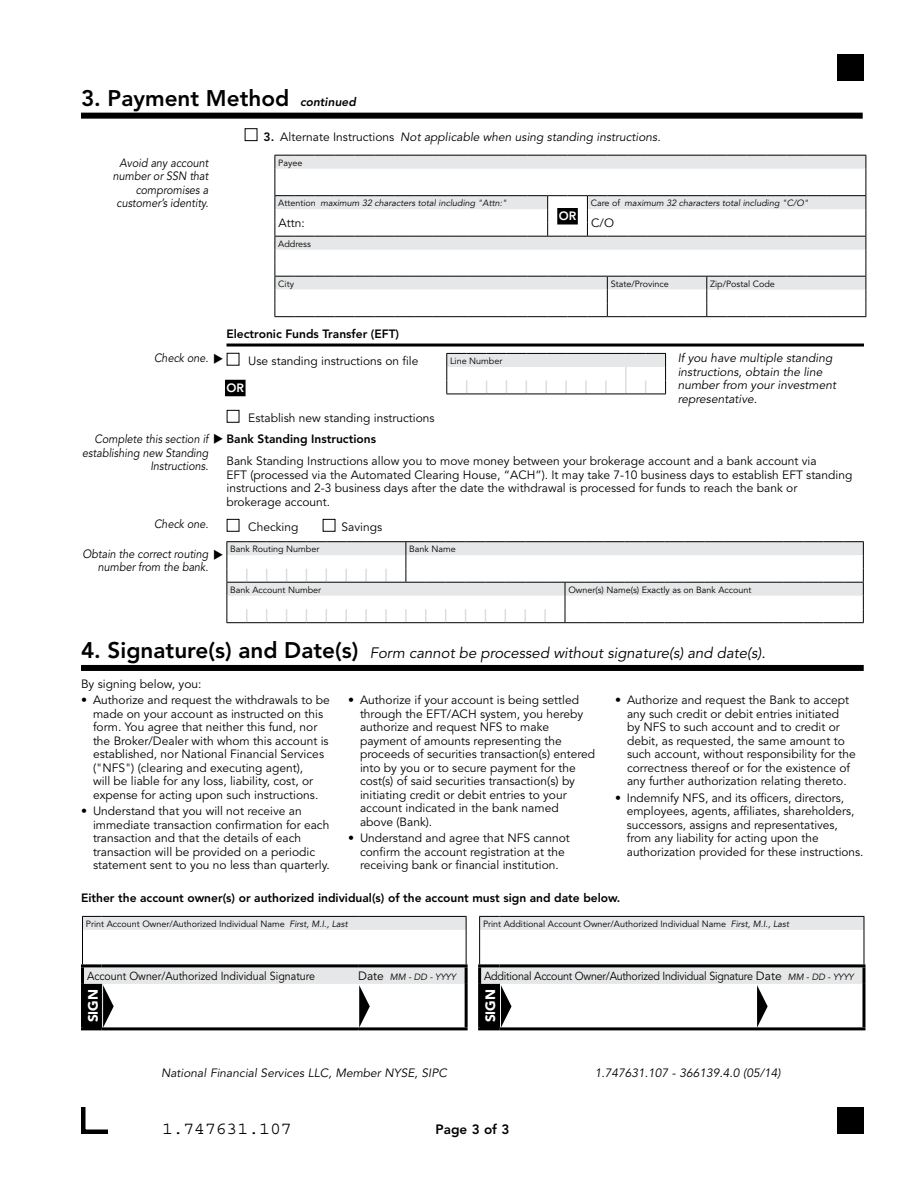
<style>
.page{position:relative;width:918px;height:1188px;background:#fff}
.page>*{position:absolute;margin:0;border:0;box-sizing:border-box;transform-origin:0 0}
.t1{font:800 22.5px "Avenir LT Std";color:#000}
.t2{font:18px "Courier Std";color:#000}
.t3{font:italic 15px "Avenir LT Std";color:#000}
.t4{font:900 13.5px "Avenir LT Std";color:#fff}
.t5{font:800 13.5px "Avenir LT Std";color:#000}
.t6{font:12px/13.5px "Avenir LT Std";color:#000}
.t7{font:italic 12px/13.5px "Avenir LT Std";color:#000}
.t8{font:italic 12px/13.5px "Avenir LT Std";color:#000;text-align:right;scale:.9 1}
.t9{font:800 12px "Avenir LT Std";color:#000}
.t10{font:italic 800 12px "Avenir LT Std";color:#000}
.t11{font:800 12px "Avenir LT Std";color:#fff}
.t12{font:11.7px "Avenir LT Std";letter-spacing:-.02em;color:#000;scale:.92 1}
.t13{font:11.7px "Avenir LT Std";color:#000;scale:.92 1}
.t14{font:9px "Avenir LT Std";color:#000}
.t15{font:italic 9px "Avenir LT Std";color:#000}
.s1{font-weight:400;font-style:italic;font-size:15px}
.s2{font-weight:800;font-style:normal}
.s3{font-style:normal}
.s4{font-style:italic}
.s5{font-weight:800}
.s6{font-weight:800;font-style:normal;font-size:22.5px}
.s7{font-style:normal;font-size:12px}
.s8{font-size:12px}
.s9{font-style:italic;font-size:9px}
</style>
<div class="page">
<div style="left:81px;top:113px;width:782px;height:6px;background:#000"></div>
<div style="left:245px;top:128px;width:12px;height:13px;border:1px solid #000"></div>
<svg style="left:274px;top:155px;width:593px;height:162px"></svg>
<div style="left:557px;top:208px;width:21px;height:17px;background:#000"></div>
<hr style="left:227px;top:344px;width:637px;height:3px;background:#000">
<div style="left:225px;top:380px;width:21px;height:16px;background:#000"></div>
<div style="left:227px;top:353px;width:12px;height:13px;border:1px solid #000"></div>
<svg style="left:446px;top:353px;width:220px;height:42px"></svg>
<div style="left:227px;top:410px;width:12px;height:13px;border:1px solid #000"></div>
<div style="left:227px;top:519px;width:12px;height:13px;border:1px solid #000"></div>
<div style="left:323px;top:519px;width:12px;height:13px;border:1px solid #000"></div>
<svg style="left:227px;top:541px;width:637px;height:82px"></svg>
<div style="left:81px;top:665px;width:783px;height:6px;background:#000"></div>
<svg style="left:84px;top:917px;width:780px;height:67px"></svg>
<svg style="left:82px;top:916px;width:20px;height:14px"></svg>
<hr style="left:102px;top:916px;width:256px;height:1px;background:#000">
<hr style="left:358px;top:916px;width:109px;height:1px;background:#000">
<svg style="left:864px;top:917px;width:1px;height:13px"></svg>
<hr style="left:466px;top:930px;width:1px;height:34px;background:#000">
<hr style="left:864px;top:930px;width:1px;height:34px;background:#000">
<hr style="left:465px;top:967px;width:3px;height:17px;background:#000">
<hr style="left:862px;top:967px;width:3px;height:17px;background:#000">
<hr style="left:81px;top:984px;width:3px;height:43px;background:#000">
<hr style="left:862px;top:984px;width:3px;height:43px;background:#000">
<svg style="left:479px;top:916px;width:20px;height:14px"></svg>
<hr style="left:499px;top:916px;width:257px;height:1px;background:#000">
<hr style="left:756px;top:916px;width:108px;height:1px;background:#000">
<hr style="left:358px;top:964px;width:110px;height:3px;background:#000">
<hr style="left:756px;top:964px;width:109px;height:3px;background:#000">
<svg style="left:466px;top:917px;width:1px;height:13px"></svg>
<hr style="left:81px;top:1027px;width:21px;height:3px;background:#000">
<hr style="left:102px;top:1027px;width:256px;height:3px;background:#000">
<hr style="left:358px;top:1027px;width:110px;height:3px;background:#000">
<hr style="left:478px;top:1027px;width:21px;height:3px;background:#000">
<hr style="left:499px;top:1027px;width:257px;height:3px;background:#000">
<hr style="left:756px;top:1027px;width:109px;height:3px;background:#000">
<hr style="left:82px;top:930px;width:1px;height:34px;background:#000">
<hr style="left:479px;top:930px;width:1px;height:34px;background:#000">
<hr style="left:81px;top:964px;width:21px;height:3px;background:#000">
<hr style="left:81px;top:967px;width:3px;height:17px;background:#000">
<hr style="left:102px;top:964px;width:256px;height:3px;background:#000">
<hr style="left:478px;top:964px;width:21px;height:3px;background:#000">
<hr style="left:478px;top:967px;width:3px;height:17px;background:#000">
<hr style="left:499px;top:964px;width:257px;height:3px;background:#000">
<svg style="left:84px;top:984px;width:428px;height:45px"></svg>
<svg style="left:757px;top:985px;width:11px;height:43px"></svg>
<div style="left:837px;top:54px;width:27px;height:27px;background:#000"></div>
<div style="left:837px;top:1107px;width:27px;height:27px;background:#000"></div>
<svg style="left:81px;top:1107px;width:27px;height:27px"></svg>
<h1 class="t1" style="left:81px;top:84px;width:214px">3. Payment Method<span class="s1">.</span></h1>
<p class="t7" style="left:264px;top:130px;width:399px"><span class="s2">3.</span> <span class="s3">Alternate Instructions</span> Not applicable when using standing instructions.</p>
<p class="t8" style="left:113px;top:156px;width:108px">Avoid any account number or SSN that compromises a customer’s identity.</p>
<p class="t14" style="left:278px;top:157px;width:26px">Payee</p>
<p class="t10" style="left:300px;top:95px;width:58px">continued</p>
<p class="t15" style="left:591px;top:198px;width:219px"><span class="s3">Care of</span> maximum 32 characters total including "C/O"</p>
<p class="t15" style="left:278px;top:198px;width:230px"><span class="s3">Attention</span> maximum 32 characters total including "Attn:"</p>
<p class="t11" style="left:559px;top:209px;width:19px">OR</p>
<p class="t6" style="left:279px;top:216px;width:28px">Attn:</p>
<p class="t6" style="left:591px;top:216px;width:24px">C/O</p>
<p class="t14" style="left:278px;top:238px;width:34px">Address</p>
<p class="t14" style="left:278px;top:278px;width:17px">City</p>
<p class="t14" style="left:611px;top:278px;width:60px">State/Province</p>
<p class="t14" style="left:710px;top:278px;width:66px">Zip/Postal Code</p>
<p class="t9" style="left:227px;top:327px;width:174px">Electronic Funds Transfer (EFT)</p>
<p class="t8" style="left:154px;top:352px;width:79px">Check one. ◆</p>
<p class="t6" style="left:248px;top:355px;width:172px">Use standing instructions on file</p>
<p class="t11" style="left:226px;top:381px;width:19px">OR</p>
<p class="t14" style="left:450px;top:355px;width:54px">Line Number</p>
<p class="t7" style="left:678px;top:352px;width:160px">If you have multiple standing instructions, obtain the line number from your investment representative.</p>
<p class="t6" style="left:95px;top:408px;width:342px;line-height:20.9px;text-indent:154px">Establish new standing instructions<br><span class="s4">Complete this section if</span> ◆ <span class="s5">Bank Standing Instructions</span></p>
<p class="t8" style="left:82px;top:446px;width:142px">establishing new Standing<br>Instructions.</p>
<p class="t6" style="left:227px;top:454px;width:627px">Bank Standing Instructions allow you to move money between your brokerage account and a bank account via<br>EFT (processed via the Automated Clearing House, “ACH”). It may take 7-10 business days to establish EFT standing instructions and 2-3 business days after the date the withdrawal is processed for funds to reach the bank or brokerage account.</p>
<p class="t8" style="left:154px;top:518px;width:62px">Check one.</p>
<p class="t6" style="left:248px;top:521px;width:52px">Checking</p>
<p class="t6" style="left:342px;top:521px;width:42px">Savings</p>
<p class="t8" style="left:83px;top:547px;width:158px;text-align:center">Obtain the correct routing ◆ number from the bank.</p>
<p class="t14" style="left:230px;top:544px;width:91px">Bank Routing Number</p>
<p class="t14" style="left:409px;top:544px;width:48px">Bank Name</p>
<p class="t14" style="left:230px;top:584px;width:93px">Bank Account Number</p>
<p class="t14" style="left:568px;top:584px;width:185px">Owner(s) Name(s) Exactly as on Bank Account</p>
<p class="t3" style="left:81px;top:644px;width:686px"><span class="s6">4. Signature(s) and Date(s)</span> Form cannot be processed without signature(s) and date(s).</p>
<p class="t6" style="left:81px;top:677px;width:122px">By signing below, you:</p>
<p class="t6" style="left:93px;top:694px;width:238px;text-indent:-12px">• Authorize and request the withdrawals to be made on your account as instructed on this form. You agree that neither this fund, nor the Broker/Dealer with whom this account is established, nor National Financial Services ("NFS") (clearing and executing agent),<br>will be liable for any loss, liability, cost, or expense for acting upon such instructions.</p>
<p class="t6" style="left:93px;top:805px;width:238px;text-indent:-12px">• Understand that you will not receive an immediate transaction confirmation for each transaction and that the details of each transaction will be provided on a periodic statement sent to you no less than quarterly.</p>
<p class="t6" style="left:360px;top:694px;width:237px;text-indent:-12px">• Authorize if your account is being settled through the EFT/ACH system, you hereby authorize and request NFS to make payment of amounts representing the proceeds of securities transaction(s) entered into by you or to secure payment for the cost(s) of said securities transaction(s) by initiating credit or debit entries to your account indicated in the bank named<br>above (Bank).</p>
<p class="t6" style="left:348px;top:832px;width:223px;text-align:center">• Understand and agree that NFS cannot confirm the account registration at the receiving bank or financial institution.</p>
<p class="t6" style="left:627px;top:694px;width:230px;text-indent:-12px">• Authorize and request the Bank to accept any such credit or debit entries initiated<br>by NFS to such account and to credit or debit, as requested, the same amount to such account, without responsibility for the correctness thereof or for the existence of any further authorization relating thereto.</p>
<p class="t6" style="left:627px;top:791px;width:238px;text-indent:-12px">• Indemnify NFS, and its officers, directors, employees, agents, affiliates, shareholders, successors, assigns and representatives, from any liability for acting upon the authorization provided for these instructions.</p>
<p class="t9" style="left:81px;top:890px;width:541px">Either the account owner(s) or authorized individual(s) of the account must sign and date below.</p>
<p class="t14" style="left:86px;top:918px;width:263px">Print Account Owner/Authorized Individual Name <span class="s4">First, M.I., Last</span></p>
<p class="t14" style="left:483px;top:918px;width:308px">Print Additional Account Owner/Authorized Individual Name <span class="s4">First, M.I., Last</span></p>
<p class="t13" style="left:87px;top:969px;width:250px">Account Owner/Authorized Individual Signature</p>
<p class="t15" style="left:358px;top:972px;width:99px"><span class="s7">Date</span> MM - DD - YYYY</p>
<p class="t12" style="left:484px;top:969px;width:403px">Additional Account Owner/Authorized Individual Signature <span class="s8">Date</span> <span class="s9">MM - DD - YYYY</span></p>
<p class="t4" style="left:85px;top:1022px;width:35px;rotate:-90deg">SIGN</p>
<p class="t4" style="left:482px;top:1022px;width:35px;rotate:-90deg">SIGN</p>
<p class="t7" style="left:161px;top:1066px;width:287px">National Financial Services LLC, Member NYSE, SIPC</p>
<p class="t7" style="left:595px;top:1066px;width:187px">1.747631.107 - 366139.4.0 (05/14)</p>
<h2 class="t2" style="left:162px;top:1118px;width:131px">1.747631.107</h2>
<p class="t5" style="left:436px;top:1121px;width:75px">Page 3 of 3</p>
</div>
